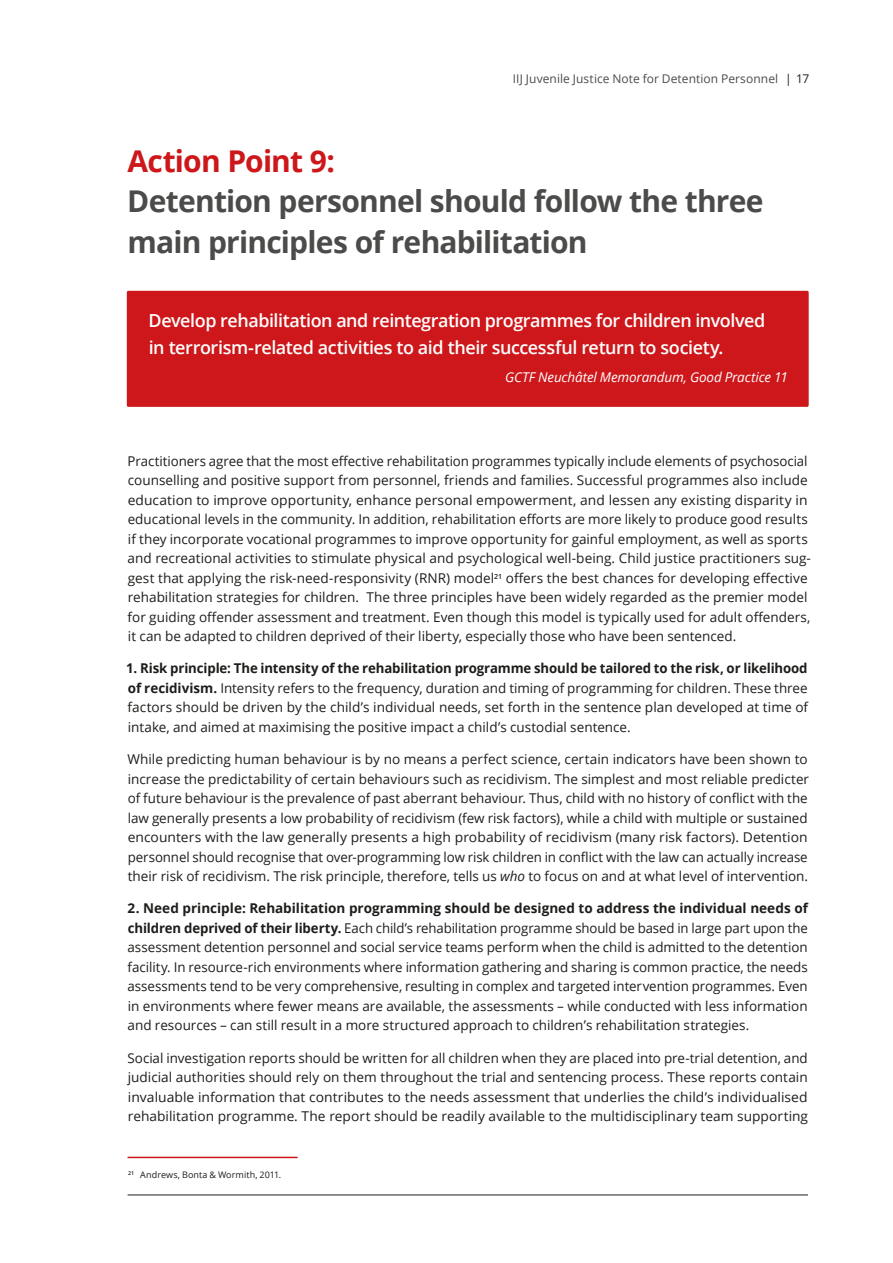
<style>
.page{position:relative;width:893px;height:1263px;background:#fff}
.page>*{position:absolute;margin:0;border:0;box-sizing:border-box;transform-origin:0 0}
.t1{font:700 30px/40.5px "Open Sans";letter-spacing:-.025em;color:#4b4b4a}
.SHADED_Note{font:600 18px/27px "Open Sans";letter-spacing:-.025em;color:#fff}
.I__BODY_COPY{font:13.5px/19.5px "Open Sans";color:#1d1d1b;text-align:justify}
.GCTF_Source{font:italic 13.5px "Open Sans";letter-spacing:-.01em;color:#fff}
.t2{font:12px "Open Sans";letter-spacing:.005em;color:#4b4b4a}
.ENG_Footnote{font:9px "Open Sans";letter-spacing:.005em;color:#1d1d1b}
.s1{color:#1d1d1b}
.s2{color:#cd171a}
.s3{font-weight:700}
.s4{font-style:italic}
</style>
<div class="page">
<hr style="left:128px;top:1194px;width:680px;height:1px;background:#1d1d1b">
<hr style="left:128px;top:1157px;width:170px;height:1px;background:#cd171a">
<div style="left:130px;top:294px;width:676px;height:110px;background:#cd171a"></div>
<div style="left:127px;top:291px;width:682px;height:116px;border:2px solid #cd171a"></div>
<p class="t2" style="left:513px;top:70px;width:298px">IIJ Juvenile Justice Note for Detention Personnel <span class="s1">| 17</span></p>
<p class="t1" style="left:127px;top:140px;width:638px"><span class="s2">Action Point 9:<br></span>Detention personnel should follow the three main principles of rehabilitation</p>
<p class="SHADED_Note" style="left:149px;top:306px;width:618px">Develop rehabilitation and reintegration programmes for children involved in terrorism-related activities to aid their successful return to society.</p>
<p class="GCTF_Source" style="left:505px;top:367px;width:284px">GCTF Neuchâtel Memorandum, Good Practice 11</p>
<p class="I__BODY_COPY" style="left:128px;top:451px;width:685px;text-align:left">Practitioners agree that the most effective rehabilitation programmes typically include elements of psychosocial counselling and positive support from personnel, friends and families. Successful programmes also include education to improve opportunity, enhance personal empowerment, and lessen any existing disparity in educational levels in the community. In addition, rehabilitation efforts are more likely to produce good results if they incorporate vocational programmes to improve opportunity for gainful employment, as well as sports and recreational activities to stimulate physical and psychological well-being. Child justice practitioners sug&shy;gest that applying the risk-need-responsivity (RNR) model<sup>21</sup> offers the best chances for developing effective rehabilitation strategies for children. The three principles have been widely regarded as the premier model for guiding offender assessment and treatment. Even though this model is typically used for adult offenders, it can be adapted to children deprived of their liberty, especially those who have been sentenced.</p>
<p class="I__BODY_COPY" style="left:126px;top:658px;width:683px"><span class="s3">1. Risk principle: The intensity of the rehabilitation programme should be tailored to the risk, or likelihood of recidivism.</span> Intensity refers to the frequency, duration and timing of programming for children. These three factors should be driven by the child’s individual needs, set forth in the sentence plan developed at time of intake, and aimed at maximising the positive impact a child’s custodial sentence.</p>
<p class="I__BODY_COPY" style="left:127px;top:749px;width:683px">While predicting human behaviour is by no means a perfect science, certain indicators have been shown to increase the predictability of certain behaviours such as recidivism. The simplest and most reliable predicter of future behaviour is the prevalence of past aberrant behaviour. Thus, child with no history of conflict with the law generally presents a low probability of recidivism (few risk factors), while a child with multiple or sustained encounters with the law generally presents a high probability of recidivism (many risk factors). Detention personnel should recognise that over-programming low risk children in conflict with the law can actually increase their risk of recidivism. The risk principle, therefore, tells us <span class="s4">who</span> to focus on and at what level of intervention.</p>
<p class="I__BODY_COPY" style="left:127px;top:898px;width:682px"><span class="s3">2. Need principle: Rehabilitation programming should be designed to address the individual needs of children deprived of their liberty.</span> Each child’s rehabilitation programme should be based in large part upon the assessment detention personnel and social service teams perform when the child is admitted to the detention facility. In resource-rich environments where information gathering and sharing is common practice, the needs assessments tend to be very comprehensive, resulting in complex and targeted intervention programmes. Even in environments where fewer means are available, the assessments – while conducted with less information and resources – can still result in a more structured approach to children’s rehabilitation strategies.</p>
<p class="I__BODY_COPY" style="left:127px;top:1048px;width:682px">Social investigation reports should be written for all children when they are placed into pre-trial detention, and judicial authorities should rely on them throughout the trial and sentencing process. These reports contain invaluable information that contributes to the needs assessment that underlies the child’s individualised rehabilitation programme. The report should be readily available to the multidisciplinary team supporting</p>
<p class="ENG_Footnote" style="left:128px;top:1168px;width:155px"><sup>21</sup> Andrews, Bonta &amp; Wormith, 2011.</p>
</div>
